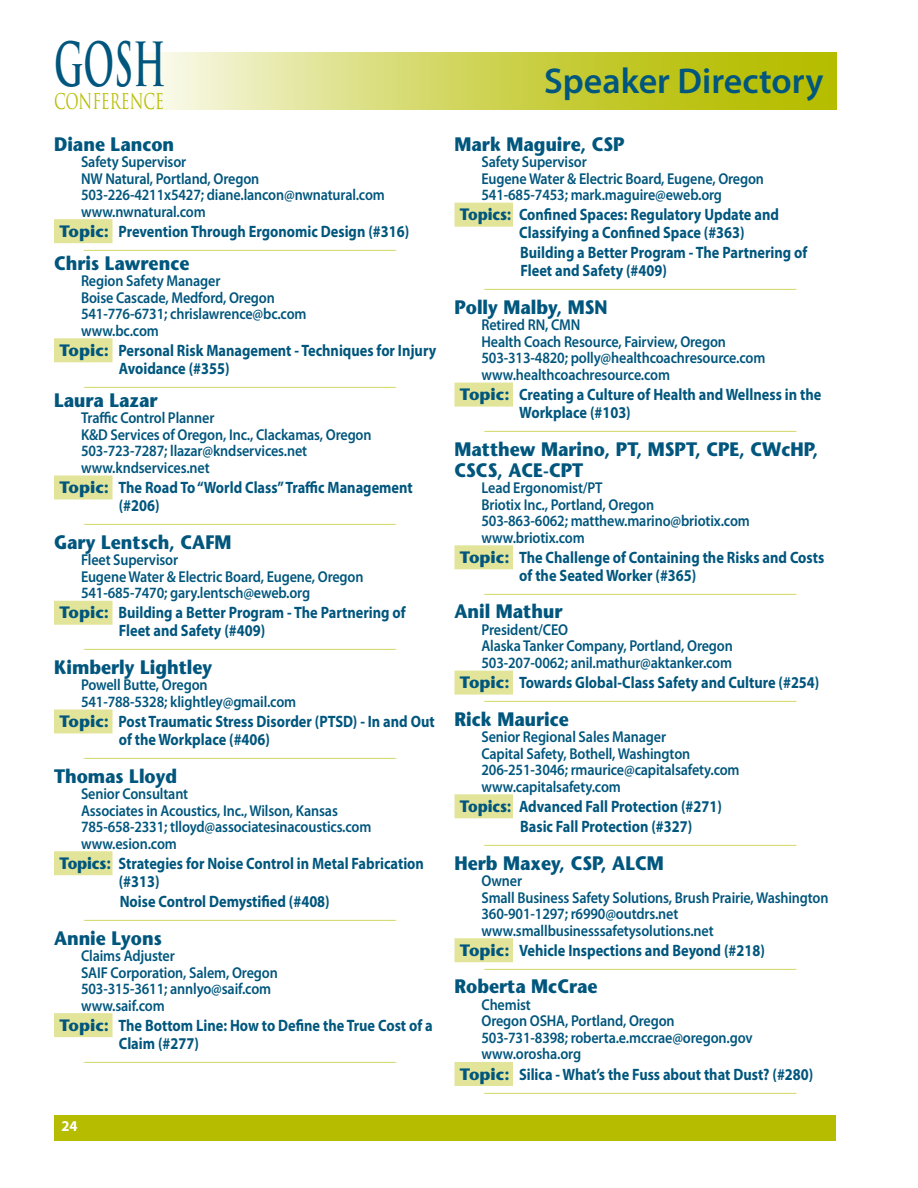
<style>
.page{position:relative;width:918px;height:1188px;background:#fff}
.page>*{position:absolute;margin:0;border:0;box-sizing:border-box;transform-origin:0 0}
.t1{font:700 59.25px "Trajan Pro";color:#00567d;scale:.56 1}
.t2{font:600 36px "Myriad Pro";color:#00567d}
.t3{font:21.15px "Trajan Pro";color:#b6bd00;scale:.69 1}
.t4{font:700 19.5px/21px "Stone Sans";color:#00567d;scale:.9 1}
.t5{font:700 16.5px/18px "Myriad Pro";color:#00567d;scale:.87 1}
.t6{font:600 15.75px/16.5px "Myriad Pro";letter-spacing:-.01em;color:#00567d;scale:.9 1}
.t7{font:700 15px "Myriad Pro";color:#fff}
.t8{font:12px "Book Antiqua";color:#b6bd00}
.s1{font-family:"Stone Sans"}
</style>
<div class="page">
<div style="left:55px;top:1116px;width:781px;height:25px;background:#b6bd00"></div>
<svg style="left:146px;top:52px;width:691px;height:57px"></svg>
<div style="left:54px;top:219px;width:58px;height:24px;background:#e2e599"></div>
<div style="left:54px;top:338px;width:58px;height:24px;background:#e2e599"></div>
<div style="left:54px;top:475px;width:58px;height:24px;background:#e2e599"></div>
<div style="left:54px;top:601px;width:58px;height:24px;background:#e2e599"></div>
<div style="left:54px;top:709px;width:58px;height:24px;background:#e2e599"></div>
<div style="left:54px;top:851px;width:58px;height:24px;background:#e2e599"></div>
<div style="left:54px;top:1013px;width:58px;height:24px;background:#e2e599"></div>
<div style="left:454px;top:203px;width:59px;height:24px;background:#e2e599"></div>
<div style="left:454px;top:383px;width:59px;height:24px;background:#e2e599"></div>
<div style="left:454px;top:545px;width:59px;height:24px;background:#e2e599"></div>
<div style="left:454px;top:671px;width:59px;height:24px;background:#e2e599"></div>
<div style="left:454px;top:794px;width:59px;height:24px;background:#e2e599"></div>
<div style="left:454px;top:938px;width:59px;height:24px;background:#e2e599"></div>
<div style="left:454px;top:1062px;width:59px;height:24px;background:#e2e599"></div>
<h1 class="t1" style="left:54px;top:28px;width:201px">GOSH</h1>
<h3 class="t3" style="left:54px;top:88px;width:161px">CONFERENCE</h3>
<p class="t4" style="left:54px;top:133px;width:135px">Diane Lancon</p>
<p class="t6" style="left:81px;top:154px;width:339px">Safety Supervisor<br>NW Natural, Portland, Oregon<br>503-226-4211x5427; diane.lancon@nwnatural.com www.nwnatural.com</p>
<p class="t5" style="left:59px;top:222px;width:404px"><span class="s1">Topic:</span> Prevention Through Ergonomic Design (#316)</p>
<p class="t8" style="left:84px;top:237px;width:313px">____________________________________________________</p>
<p class="t4" style="left:54px;top:252px;width:152px">Chris Lawrence</p>
<p class="t6" style="left:81px;top:273px;width:252px">Region Safety Manager<br>Boise Cascade, Medford, Oregon<br>541-776-6731; chrislawrence@bc.com www.bc.com</p>
<p class="t5" style="left:119px;top:342px;width:366px;text-indent:-59px"><span class="s1">Topic:</span> Personal Risk Management - Techniques for Injury<br>Avoidance (#355)</p>
<p class="t8" style="left:84px;top:374px;width:313px">____________________________________________________</p>
<p class="t4" style="left:54px;top:389px;width:117px">Laura Lazar</p>
<p class="t6" style="left:81px;top:410px;width:324px">Traffic Control Planner<br>K&amp;D Services of Oregon, Inc., Clackamas, Oregon 503-723-7287; llazar@kndservices.net www.kndservices.net</p>
<p class="t5" style="left:119px;top:479px;width:339px;text-indent:-59px"><span class="s1">Topic:</span> The Road To “World Class” Traffic Management (#206)</p>
<p class="t8" style="left:84px;top:511px;width:313px">____________________________________________________</p>
<p class="t4" style="left:54px;top:531px;width:199px">Gary Lentsch, CAFM</p>
<p class="t6" style="left:81px;top:552px;width:315px">Fleet Supervisor<br>Eugene Water &amp; Electric Board, Eugene, Oregon<br>541-685-7470; gary.lentsch@eweb.org</p>
<p class="t5" style="left:119px;top:604px;width:331px;text-indent:-59px"><span class="s1">Topic:</span> Building a Better Program - The Partnering of<br>Fleet and Safety (#409)</p>
<p class="t8" style="left:84px;top:637px;width:313px">____________________________________________________</p>
<p class="t4" style="left:54px;top:656px;width:178px">Kimberly Lightley</p>
<p class="t6" style="left:81px;top:677px;width:241px">Powell Butte, Oregon<br>541-788-5328; klightley@gmail.com</p>
<p class="t5" style="left:119px;top:713px;width:365px;text-indent:-59px"><span class="s1">Topic:</span> Post Traumatic Stress Disorder (PTSD) - In and Out of the Workplace (#406)</p>
<p class="t8" style="left:84px;top:745px;width:313px">____________________________________________________</p>
<p class="t4" style="left:54px;top:765px;width:138px">Thomas Lloyd</p>
<p class="t6" style="left:81px;top:786px;width:324px">Senior Consultant<br>Associates in Acoustics, Inc., Wilson, Kansas 785-658-2331; tlloyd@associatesinacoustics.com www.esion.com</p>
<p class="t5" style="left:119px;top:854px;width:352px;text-indent:-59px"><span class="s1">Topics:</span> Strategies for Noise Control in Metal Fabrication (#313)</p>
<p class="t5" style="left:120px;top:893px;width:243px">Noise Control Demystified (#408)</p>
<p class="t8" style="left:84px;top:907px;width:313px">____________________________________________________</p>
<p class="t4" style="left:54px;top:927px;width:121px">Annie Lyons</p>
<p class="t6" style="left:81px;top:948px;width:220px">Claims Adjuster<br>SAIF Corporation, Salem, Oregon<br>503-315-3611; annlyo@saif.com www.saif.com</p>
<p class="t5" style="left:119px;top:1016px;width:362px;text-indent:-59px"><span class="s1">Topic:</span> The Bottom Line: How to Define the True Cost of a<br>Claim (#277)</p>
<p class="t8" style="left:84px;top:1049px;width:313px">____________________________________________________</p>
<p class="t7" style="left:62px;top:1118px;width:18px">24</p>
<h2 class="t2" style="left:544px;top:61px;width:281px">Speaker Directory</h2>
<p class="t4" style="left:454px;top:133px;width:191px">Mark Maguire, CSP</p>
<p class="t6" style="left:482px;top:154px;width:315px">Safety Supervisor<br>Eugene Water &amp; Electric Board, Eugene, Oregon<br>541-685-7453; mark.maguire@eweb.org</p>
<p class="t5" style="left:519px;top:206px;width:300px;text-indent:-59px"><span class="s1">Topics:</span> Confined Spaces: Regulatory Update and<br>Classifying a Confined Space (#363)</p>
<p class="t5" style="left:520px;top:244px;width:332px">Building a Better Program - The Partnering of<br>Fleet and Safety (#409)</p>
<p class="t8" style="left:484px;top:277px;width:313px">____________________________________________________</p>
<p class="t4" style="left:454px;top:296px;width:172px">Polly Malby, MSN</p>
<p class="t6" style="left:482px;top:317px;width:317px">Retired RN, CMN<br>Health Coach Resource, Fairview, Oregon 503-313-4820; polly@healthcoachresource.com www.healthcoachresource.com</p>
<p class="t5" style="left:519px;top:386px;width:349px;text-indent:-59px"><span class="s1">Topic:</span> Creating a Culture of Health and Wellness in the<br>Workplace (#103)</p>
<p class="t8" style="left:484px;top:419px;width:313px">____________________________________________________</p>
<p class="t4" style="left:454px;top:438px;width:406px">Matthew Marino, PT, MSPT, CPE, CWcHP,<br>CSCS, ACE-CPT</p>
<p class="t6" style="left:482px;top:480px;width:300px">Lead Ergonomist/PT<br>Briotix Inc., Portland, Oregon<br>503-863-6062; matthew.marino@briotix.com www.briotix.com</p>
<p class="t5" style="left:519px;top:549px;width:352px;text-indent:-59px"><span class="s1">Topic:</span> The Challenge of Containing the Risks and Costs of the Seated Worker (#365)</p>
<p class="t8" style="left:484px;top:581px;width:313px">____________________________________________________</p>
<p class="t4" style="left:454px;top:601px;width:122px">Anil Mathur</p>
<p class="t6" style="left:482px;top:622px;width:281px">President/CEO<br>Alaska Tanker Company, Portland, Oregon<br>503-207-0062; anil.mathur@aktanker.com</p>
<p class="t5" style="left:460px;top:674px;width:415px"><span class="s1">Topic:</span> Towards Global-Class Safety and Culture (#254)</p>
<p class="t8" style="left:484px;top:689px;width:313px">____________________________________________________</p>
<p class="t4" style="left:454px;top:708px;width:129px">Rick Maurice</p>
<p class="t6" style="left:482px;top:729px;width:288px">Senior Regional Sales Manager<br>Capital Safety, Bothell, Washington 206-251-3046; rmaurice@capitalsafety.com www.capitalsafety.com</p>
<p class="t5" style="left:520px;top:796px;width:233px;line-height:20.1px;text-indent:-60px"><span class="s1">Topics:</span> Advanced Fall Protection (#271)<br>Basic Fall Protection (#327)</p>
<p class="t8" style="left:484px;top:832px;width:313px">____________________________________________________</p>
<p class="t4" style="left:454px;top:852px;width:234px">Herb Maxey, CSP, ALCM</p>
<p class="t6" style="left:481px;top:873px;width:387px">Owner<br>Small Business Safety Solutions, Brush Prairie, Washington 360-901-1297; r6990@outdrs.net www.smallbusinesssafetysolutions.net</p>
<p class="t5" style="left:460px;top:941px;width:352px"><span class="s1">Topic:</span> Vehicle Inspections and Beyond (#218)</p>
<p class="t8" style="left:484px;top:956px;width:313px">____________________________________________________</p>
<p class="t4" style="left:454px;top:976px;width:161px">Roberta McCrae</p>
<p class="t6" style="left:482px;top:997px;width:303px">Chemist<br>Oregon OSHA, Portland, Oregon<br>503-731-8398; roberta.e.mccrae@oregon.gov www.orosha.org</p>
<p class="t5" style="left:460px;top:1065px;width:408px"><span class="s1">Topic:</span> Silica - What’s the Fuss about that Dust? (#280)</p>
<p class="t8" style="left:484px;top:1080px;width:313px">____________________________________________________</p>
</div>
